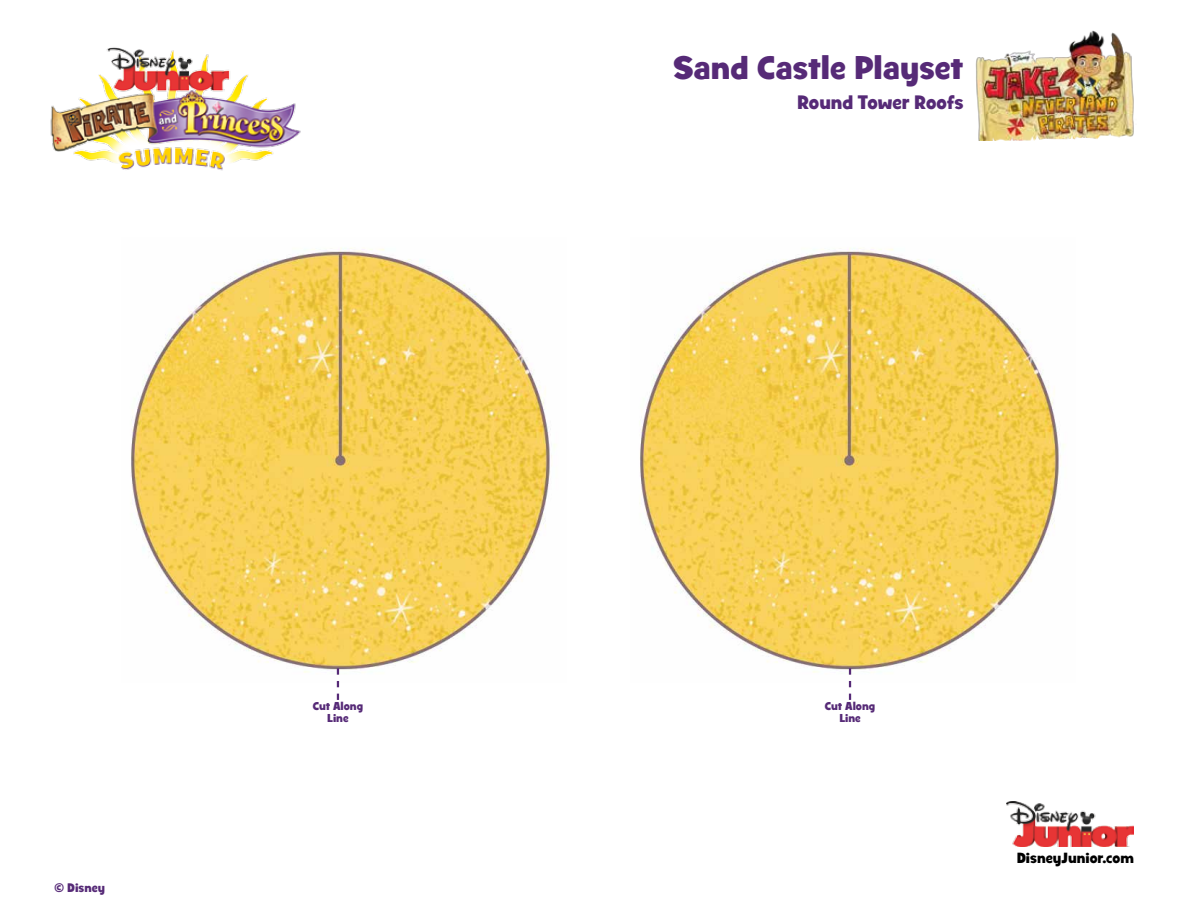
<style>
.page{position:relative;width:1188px;height:918px;background:#fff}
.page>*{position:absolute;margin:0;border:0;box-sizing:border-box;transform-origin:0 0}
.t1{font:700 33px "Disney Junior";color:#562a77}
.t2{font:700 19.5px "Disney Junior";color:#562a77}
.t3{font:700 14.7px "Disney Junior";color:#000}
.t4{font:700 12.45px "Disney Junior";color:#562a77}
.t5{font:700 11.55px/11.6px "Disney Junior";color:#562a77;text-align:center}
</style>
<div class="page">
<img style="left:130px;top:248px;width:426px;height:435px">
<img style="left:639px;top:248px;width:426px;height:435px">
<img style="left:1007px;top:802px;width:127px;height:45px">
<img style="left:50px;top:47px;width:251px;height:124px">
<img style="left:975px;top:30px;width:159px;height:110px">
<svg style="left:337px;top:668px;width:2px;height:32px"></svg>
<svg style="left:849px;top:668px;width:2px;height:32px"></svg>
<h1 class="t1" style="left:674px;top:47px;width:291px">Sand Castle Playset</h1>
<h2 class="t2" style="left:797px;top:90px;width:168px">Round Tower Roofs</h2>
<p class="t4" style="left:54px;top:879px;width:52px">© Disney</p>
<p class="t5" style="left:313px;top:701px;width:52px">Cut Along<br>Line</p>
<p class="t5" style="left:825px;top:701px;width:52px">Cut Along<br>Line</p>
<p class="t3" style="left:1017px;top:848px;width:119px">DisneyJunior.com</p>
</div>
